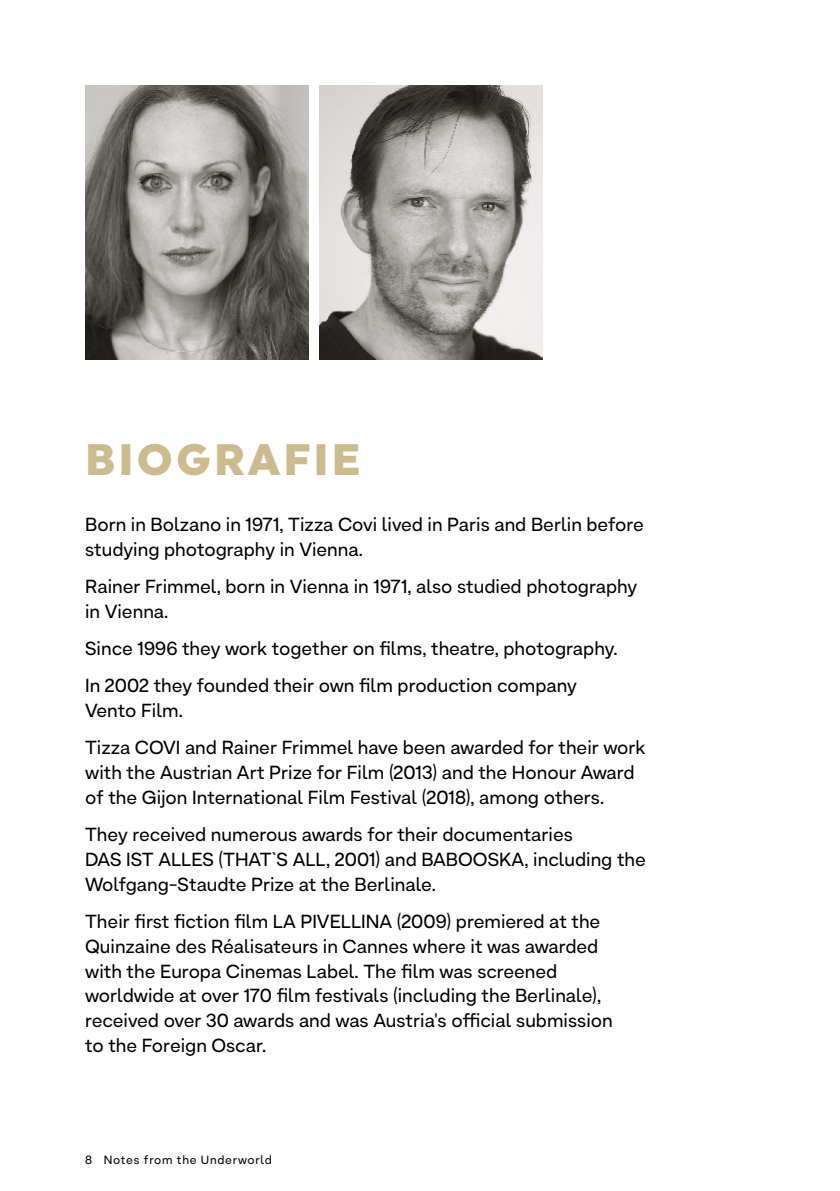
<style>
.page{position:relative;width:840px;height:1191px;background:#fff}
.page>*{position:absolute;margin:0;border:0;box-sizing:border-box;transform-origin:0 0}
.t1{font:900 44px "Uniform";letter-spacing:.07em;color:#ccbb8f}
.t2{font:19px/24.8px "Armin Grotesk";color:#000}
.t3{font:12px "Armin Grotesk";letter-spacing:.06em;color:#000}
</style>
<div class="page">
<img style="left:85px;top:85px;width:223px;height:274px">
<img style="left:319px;top:85px;width:223px;height:274px">
<h1 class="t1" style="left:85px;top:433px;width:276px">BIOGRAFIE</h1>
<p class="t2" style="left:85px;top:513px;width:560px">Born in Bolzano in 1971, Tizza Covi lived in Paris and Berlin before studying photography in Vienna.</p>
<p class="t2" style="left:85px;top:575px;width:553px">Rainer Frimmel, born in Vienna in 1971, also studied photography in Vienna.</p>
<p class="t2" style="left:85px;top:631px;width:533px;line-height:37.2px">Since 1996 they work together on films, theatre, photography.<br>In 2002 they founded their own film production company</p>
<p class="t2" style="left:85px;top:693px;width:561px;line-height:37.2px">Vento Film.<br>Tizza COVI and Rainer Frimmel have been awarded for their work</p>
<p class="t2" style="left:85px;top:761px;width:551px">with the Austrian Art Prize for Film (2013) and the Honour Award of the Gijon International Film Festival (2018), among others.</p>
<p class="t2" style="left:85px;top:823px;width:562px">They received numerous awards for their documentaries<br>DAS IST ALLES (THAT`S ALL, 2001) and BABOOSKA, including the<br>Wolfgang-Staudte Prize at the Berlinale.</p>
<p class="t2" style="left:85px;top:910px;width:529px">Their first fiction film LA PIVELLINA (2009) premiered at the Quinzaine des Réalisateurs in Cannes where it was awarded with the Europa Cinemas Label. The film was screened worldwide at over 170 film festivals (including the Berlinale), received over 30 awards and was Austria's official submission to the Foreign Oscar.</p>
<p class="t3" style="left:85px;top:1152px;width:188px">8 Notes from the Underworld</p>
</div>
